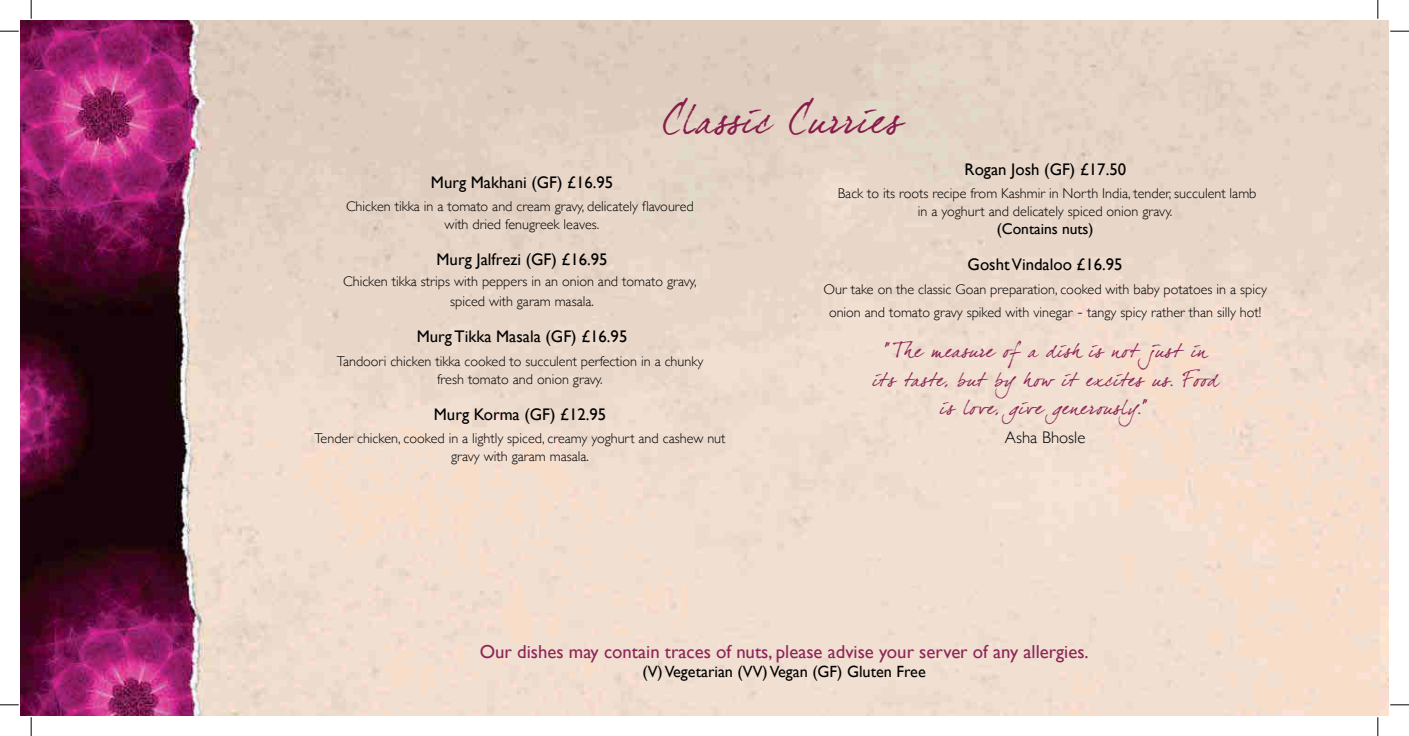
<style>
.page{position:relative;width:1409px;height:736px;background:#fff}
.page>*{position:absolute;margin:0;border:0;box-sizing:border-box;transform-origin:0 0}
.t1{font:38.62px "Dear Joefour";color:#861d4a}
.t2{font:19.38px/28.4px "Dear Joefour";letter-spacing:.015em;color:#8d2658;text-align:center}
.t3{font:18.75px "Gill Sans";color:#8d2558}
.t4{font:16.75px "Gill Sans";color:#000001}
.t5{font:300 16.75px "Gill Sans";color:#000001}
.t6{font:16.25px "Gill Sans";color:#000001}
.t7{font:15.5px "Gill Sans";color:#000001}
.t8{font:300 14.12px/18px "Gill Sans";color:#000001;text-align:center}
.s1{font-size:16.75px}
</style>
<div class="page">
<img style="left:21px;top:21px;width:1360px;height:694px">
<svg style="left:0;top:30px;width:19px;height:2px"></svg>
<svg style="left:1390px;top:30px;width:19px;height:2px"></svg>
<svg style="left:0;top:704px;width:19px;height:1px"></svg>
<svg style="left:1390px;top:704px;width:19px;height:1px"></svg>
<svg style="left:30px;top:0;width:2px;height:19px"></svg>
<svg style="left:30px;top:717px;width:2px;height:19px"></svg>
<svg style="left:1377px;top:0;width:1px;height:19px"></svg>
<svg style="left:1377px;top:717px;width:1px;height:19px"></svg>
<h1 class="t1" style="left:663px;top:97px;width:241px">Classic Curries</h1>
<p class="t4" style="left:431px;top:172px;width:184px">Murg Makhani (GF) £16.95</p>
<p class="t8" style="left:346px;top:196px;width:349px">Chicken tikka in a tomato and cream gravy, delicately flavoured with dried fenugreek leaves.</p>
<p class="t4" style="left:436px;top:249px;width:172px">Murg Jalfrezi (GF) £16.95</p>
<p class="t8" style="left:343px;top:271px;width:355px;line-height:20.1px">Chicken tikka strips with peppers in an onion and tomato gravy, spiced with garam masala.</p>
<p class="t4" style="left:417px;top:327px;width:212px">Murg Tikka Masala (GF) £16.95</p>
<p class="t8" style="left:337px;top:351px;width:368px">Tandoori chicken tikka cooked to succulent perfection in a chunky fresh tomato and onion gravy.</p>
<p class="t4" style="left:434px;top:404px;width:174px">Murg Korma (GF) £12.95</p>
<p class="t8" style="left:314px;top:429px;width:413px">Tender chicken, cooked in a lightly spiced, creamy yoghurt and cashew nut gravy with garam masala.</p>
<p class="t4" style="left:964px;top:159px;width:163px">Rogan Josh (GF) £17.50</p>
<p class="t8" style="left:838px;top:184px;width:420px">Back to its roots recipe from Kashmir in North India, tender, succulent lamb in a yoghurt and delicately spiced onion gravy.</p>
<p class="t7" style="left:997px;top:220px;width:98px">(Contains nuts)</p>
<p class="t4" style="left:967px;top:255px;width:157px">Gosht Vindaloo £16.95</p>
<p class="t8" style="left:823px;top:277px;width:445px;line-height:23.2px">Our take on the classic Goan preparation, cooked with baby potatoes in a spicy onion and tomato gravy spiked with vinegar <span class="s1">-</span> tangy spicy rather than silly hot!</p>
<h2 class="t2" style="left:873px;top:336px;width:346px">"Th e m easure of a dish is not just in its taste, but by h ow it excites us. Food is love, give generously."</h2>
<p class="t5" style="left:1005px;top:424px;width:82px">Asha Bhosle</p>
<h3 class="t3" style="left:480px;top:640px;width:610px">Our dishes may contain traces of nuts, please advise your server of any allergies.</h3>
<p class="t6" style="left:642px;top:662px;width:285px">(V) Vegetarian (VV) Vegan (GF) Gluten Free</p>
</div>
